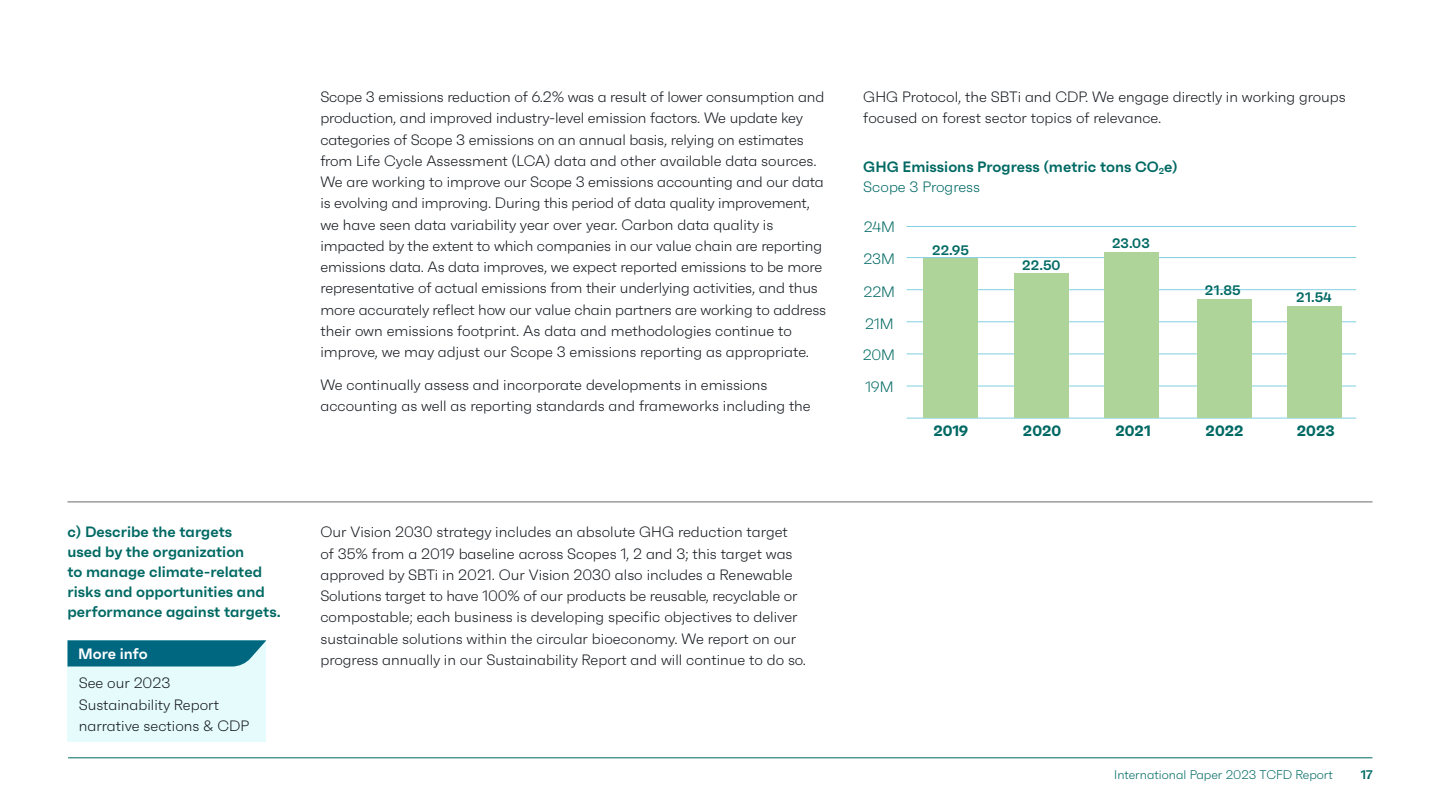
<style>
.page{position:relative;width:1440px;height:810px;background:#fff}
.page>*{position:absolute;margin:0;border:0;box-sizing:border-box;transform-origin:0 0}
.t1{font:300 15px/21.2px "Faktum";letter-spacing:-.005em;color:#15191e}
.t2{font:600 15px/20px "Faktum";color:#006963}
.t3{font:700 15px "Faktum";color:#006963}
.t4{font:300 15px "Faktum";letter-spacing:-.01em;color:#006963}
.t5{font:600 15px "Faktum";color:#fff}
.t6{font:600 13.75px "Faktum";letter-spacing:.01em;color:#006963}
.t7{font:300 12.5px "Faktum";color:#006963}
.t8{font:600 12.5px "Faktum";color:#006963}
.s1{font-weight:300}
</style>
<div class="page">
<div style="left:68px;top:640px;width:198px;height:102px;background:#e6fcfc"></div>
<svg style="left:67px;top:640px;width:200px;height:27px;background:#15758b"></svg>
<hr style="left:907px;top:418px;width:449px;height:1px;background:#81d0e2">
<hr style="left:907px;top:386px;width:449px;height:1px;background:#81d0e2">
<hr style="left:907px;top:354px;width:449px;height:1px;background:#81d0e2">
<hr style="left:907px;top:322px;width:449px;height:1px;background:#81d0e2">
<hr style="left:907px;top:289px;width:449px;height:1px;background:#81d0e2">
<hr style="left:907px;top:257px;width:449px;height:1px;background:#81d0e2">
<hr style="left:907px;top:226px;width:449px;height:1px;background:#81d0e2">
<div style="left:924px;top:259px;width:54px;height:159px;background:#aed49a"></div>
<div style="left:1015px;top:273px;width:54px;height:145px;background:#aed49a"></div>
<div style="left:1105px;top:252px;width:54px;height:166px;background:#aed49a"></div>
<div style="left:1197px;top:299px;width:54px;height:119px;background:#aed49a"></div>
<div style="left:1288px;top:306px;width:54px;height:112px;background:#aed49a"></div>
<hr style="left:68px;top:502px;width:1304px;height:1px;background:#686a67">
<hr style="left:68px;top:758px;width:1304px;height:1px;background:#006963">
<p class="t2" style="left:67px;top:522px;width:215px">c) Describe the targets<br>used by the organization<br>to manage climate-related risks and opportunities and performance against targets.</p>
<p class="t5" style="left:78px;top:645px;width:71px">More info</p>
<p class="t1" style="left:79px;top:672px;width:172px">See our 2023<br>Sustainability Report narrative sections &amp; CDP</p>
<p class="t1" style="left:320px;top:86px;width:507px">Scope 3 emissions reduction of 6.2% was a result of lower consumption and production, and improved industry-level emission factors. We update key categories of Scope 3 emissions on an annual basis, relying on estimates from Life Cycle Assessment (LCA) data and other available data sources.<br>We are working to improve our Scope 3 emissions accounting and our data is evolving and improving. During this period of data quality improvement, we have seen data variability year over year. Carbon data quality is impacted by the extent to which companies in our value chain are reporting emissions data. As data improves, we expect reported emissions to be more representative of actual emissions from their underlying activities, and thus more accurately reflect how our value chain partners are working to address their own emissions footprint. As data and methodologies continue to improve, we may adjust our Scope 3 emissions reporting as appropriate.</p>
<p class="t1" style="left:320px;top:374px;width:492px">We continually assess and incorporate developments in emissions accounting as well as reporting standards and frameworks including the</p>
<p class="t1" style="left:320px;top:521px;width:487px">Our Vision 2030 strategy includes an absolute GHG reduction target<br>of 35% from a 2019 baseline across Scopes 1, 2 and 3; this target was approved by SBTi in 2021. Our Vision 2030 also includes a Renewable Solutions target to have 100% of our products be reusable, recyclable or compostable; each business is developing specific objectives to deliver sustainable solutions within the circular bioeconomy. We report on our progress annually in our Sustainability Report and will continue to do so.</p>
<p class="t1" style="left:863px;top:86px;width:484px">GHG Protocol, the SBTi and CDP. We engage directly in working groups focused on forest sector topics of relevance.</p>
<p class="t2" style="left:863px;top:156px;width:316px">GHG Emissions Progress (metric tons CO<sub>2</sub>e)<br><span class="s1">Scope 3 Progress</span></p>
<p class="t4" style="left:864px;top:218px;width:33px">24M</p>
<p class="t4" style="left:864px;top:250px;width:33px">23M</p>
<p class="t4" style="left:864px;top:282px;width:33px">22M</p>
<p class="t4" style="left:865px;top:315px;width:30px">21M</p>
<p class="t4" style="left:863px;top:346px;width:34px">20M</p>
<p class="t4" style="left:865px;top:378px;width:30px">19M</p>
<p class="t6" style="left:932px;top:242px;width:38px">22.95</p>
<p class="t3" style="left:933px;top:421px;width:36px">2019</p>
<p class="t6" style="left:1022px;top:256px;width:40px">22.50</p>
<p class="t6" style="left:1112px;top:235px;width:39px">23.03</p>
<p class="t3" style="left:1023px;top:421px;width:40px">2020</p>
<p class="t3" style="left:1115px;top:421px;width:37px">2021</p>
<p class="t6" style="left:1205px;top:282px;width:37px">21.85</p>
<p class="t3" style="left:1206px;top:421px;width:39px">2022</p>
<p class="t6" style="left:1296px;top:289px;width:37px">21.54</p>
<p class="t3" style="left:1297px;top:421px;width:39px">2023</p>
<p class="t7" style="left:1114px;top:768px;width:220px">International Paper 2023 TCFD Report</p>
<p class="t8" style="left:1360px;top:767px;width:14px">17</p>
</div>
